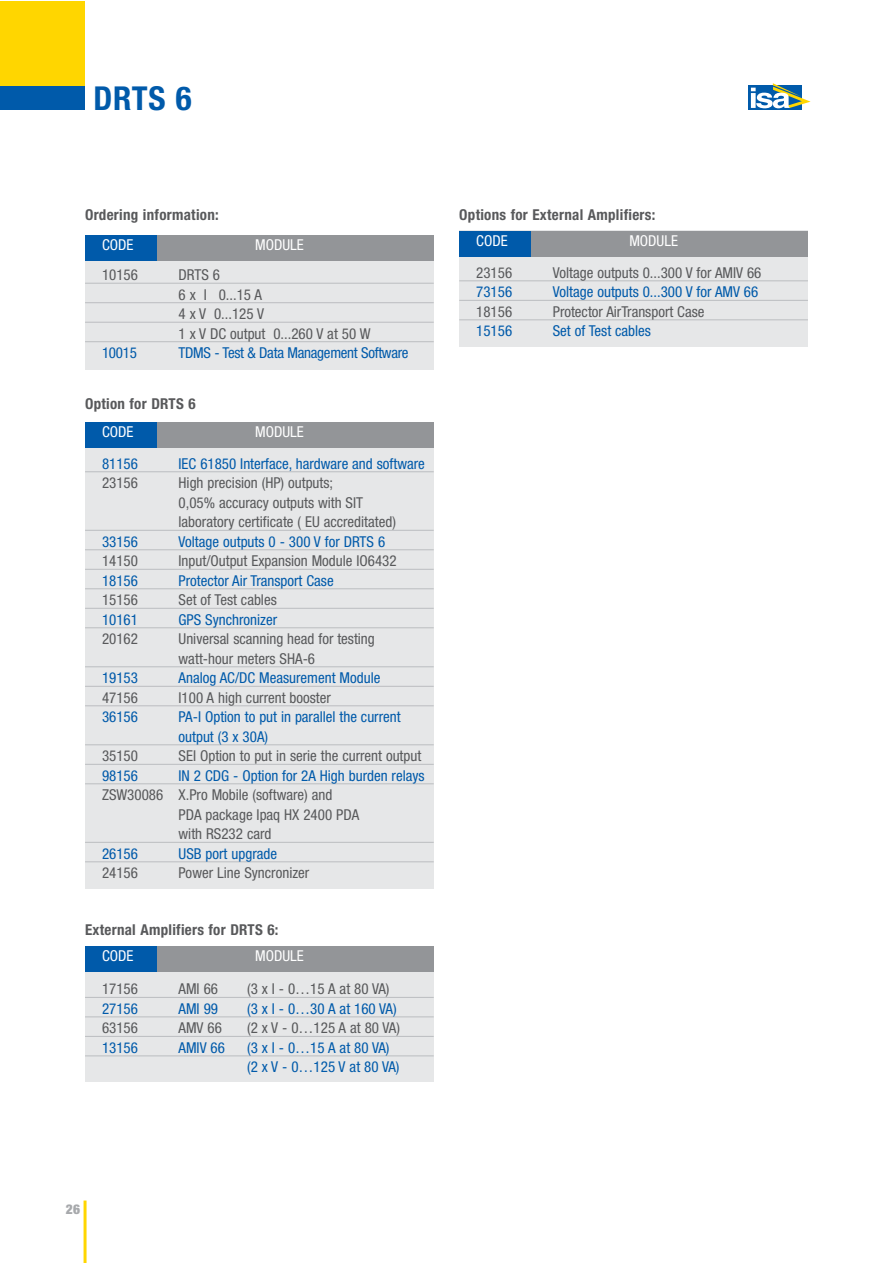
<style>
.page{position:relative;width:893px;height:1263px;background:#fff}
.page>*{position:absolute;margin:0;border:0;box-sizing:border-box;transform-origin:0 0}
.t1{font:700 condensed 33px "Helvetica Neue";color:#005aaa}
.t2{font:condensed 15px/19.5px "Helvetica Neue";color:#58595b}
.t3{font:condensed 15px/19.5px "Helvetica Neue";color:#005aaa}
.t4{font:700 condensed 15px "Helvetica Neue";letter-spacing:.02em;color:#58595b}
.t5{font:condensed 15px "Helvetica Neue";color:#fff}
.t6{font:condensed 15px "Helvetica Neue";letter-spacing:-.02em;color:#005aaa}
.t7{font:900 condensed 13.5px "Helvetica Neue";color:#a7a9ac}
</style>
<div class="page">
<div style="left:0;top:1px;width:85px;height:109px;background:#ffd600"></div>
<div style="left:0;top:86px;width:85px;height:24px;background:#005aaa"></div>
<hr style="left:84px;top:1200px;width:3px;height:63px;background:#ffd600">
<svg style="left:749px;top:85px;width:53px;height:25px"></svg>
<svg style="left:751px;top:83px;width:60px;height:25px"></svg>
<div style="left:85px;top:235px;width:349px;height:135px;background:#e6e7e8"></div>
<div style="left:85px;top:235px;width:349px;height:26px;background:#005aaa"></div>
<hr style="left:85px;top:283px;width:349px;height:1px;background:#bbbdc0">
<hr style="left:85px;top:302px;width:349px;height:1px;background:#bbbdc0">
<hr style="left:85px;top:322px;width:349px;height:1px;background:#bbbdc0">
<hr style="left:85px;top:341px;width:349px;height:1px;background:#bbbdc0">
<div style="left:157px;top:235px;width:277px;height:26px;background:#939598"></div>
<div style="left:85px;top:422px;width:349px;height:467px;background:#e6e7e8"></div>
<div style="left:85px;top:422px;width:349px;height:26px;background:#005aaa"></div>
<hr style="left:85px;top:471px;width:349px;height:1px;background:#bbbdc0">
<hr style="left:85px;top:530px;width:349px;height:1px;background:#bbbdc0">
<hr style="left:85px;top:549px;width:349px;height:1px;background:#bbbdc0">
<hr style="left:85px;top:569px;width:349px;height:1px;background:#bbbdc0">
<hr style="left:85px;top:588px;width:349px;height:1px;background:#bbbdc0">
<hr style="left:85px;top:608px;width:349px;height:1px;background:#bbbdc0">
<hr style="left:85px;top:627px;width:349px;height:1px;background:#bbbdc0">
<hr style="left:85px;top:666px;width:349px;height:1px;background:#bbbdc0">
<hr style="left:85px;top:686px;width:349px;height:1px;background:#bbbdc0">
<hr style="left:85px;top:705px;width:349px;height:1px;background:#bbbdc0">
<hr style="left:85px;top:744px;width:349px;height:1px;background:#bbbdc0">
<hr style="left:85px;top:764px;width:349px;height:1px;background:#bbbdc0">
<hr style="left:85px;top:783px;width:349px;height:1px;background:#bbbdc0">
<hr style="left:85px;top:842px;width:349px;height:1px;background:#bbbdc0">
<hr style="left:85px;top:861px;width:349px;height:1px;background:#bbbdc0">
<div style="left:157px;top:422px;width:277px;height:26px;background:#939598"></div>
<div style="left:85px;top:946px;width:349px;height:135px;background:#e6e7e8"></div>
<div style="left:85px;top:946px;width:349px;height:26px;background:#005aaa"></div>
<hr style="left:85px;top:997px;width:349px;height:1px;background:#bbbdc0">
<hr style="left:85px;top:1016px;width:349px;height:1px;background:#bbbdc0">
<hr style="left:85px;top:1036px;width:349px;height:1px;background:#bbbdc0">
<hr style="left:85px;top:1055px;width:349px;height:1px;background:#bbbdc0">
<div style="left:157px;top:946px;width:277px;height:26px;background:#939598"></div>
<div style="left:459px;top:231px;width:349px;height:116px;background:#e6e7e8"></div>
<div style="left:459px;top:231px;width:349px;height:25px;background:#005aaa"></div>
<hr style="left:459px;top:280px;width:349px;height:1px;background:#bbbdc0">
<hr style="left:459px;top:300px;width:349px;height:1px;background:#bbbdc0">
<hr style="left:459px;top:319px;width:349px;height:1px;background:#bbbdc0">
<div style="left:531px;top:231px;width:277px;height:25px;background:#939598"></div>
<h1 class="t1" style="left:94px;top:86px;width:100px">DRTS 6</h1>
<p class="t4" style="left:85px;top:210px;width:135px">Ordering information:</p>
<p class="t5" style="left:102px;top:240px;width:33px">CODE</p>
<p class="t5" style="left:255px;top:240px;width:50px">MODULE</p>
<p class="t2" style="left:102px;top:266px;width:37px">10156</p>
<p class="t2" style="left:179px;top:266px;width:193px">DRTS 6<br>6 x I 0...15 A<br>4 x V 0...125 V<br>1 x V DC output 0...260 V at 50 W</p>
<p class="t3" style="left:102px;top:344px;width:36px">10015</p>
<p class="t6" style="left:179px;top:347px;width:231px">TDMS - Test &amp; Data Management Software</p>
<p class="t4" style="left:85px;top:399px;width:112px">Option for DRTS 6</p>
<p class="t5" style="left:102px;top:427px;width:33px">CODE</p>
<p class="t5" style="left:255px;top:427px;width:50px">MODULE</p>
<p class="t3" style="left:102px;top:455px;width:37px">81156</p>
<p class="t3" style="left:179px;top:455px;width:248px">IEC 61850 Interface, hardware and software</p>
<p class="t2" style="left:102px;top:474px;width:37px">23156</p>
<p class="t2" style="left:179px;top:474px;width:219px">High precision (HP) outputs;<br>0,05% accuracy outputs with SIT laboratory certificate ( EU accreditated)</p>
<p class="t3" style="left:102px;top:533px;width:37px">33156</p>
<p class="t3" style="left:179px;top:533px;width:208px">Voltage outputs 0 - 300 V for DRTS 6</p>
<p class="t2" style="left:102px;top:552px;width:37px">14150</p>
<p class="t2" style="left:179px;top:552px;width:220px">Input/Output Expansion Module IO6432</p>
<p class="t3" style="left:102px;top:572px;width:37px">18156</p>
<p class="t3" style="left:179px;top:572px;width:157px">Protector Air Transport Case</p>
<p class="t2" style="left:102px;top:591px;width:37px">15156</p>
<p class="t2" style="left:179px;top:591px;width:100px">Set of Test cables</p>
<p class="t3" style="left:102px;top:611px;width:37px">10161</p>
<p class="t3" style="left:179px;top:611px;width:100px">GPS Synchronizer</p>
<p class="t2" style="left:102px;top:630px;width:37px">20162</p>
<p class="t2" style="left:179px;top:630px;width:198px">Universal scanning head for testing watt-hour meters SHA-6</p>
<p class="t3" style="left:102px;top:669px;width:37px">19153</p>
<p class="t3" style="left:179px;top:669px;width:203px">Analog AC/DC Measurement Module</p>
<p class="t2" style="left:102px;top:689px;width:37px">47156</p>
<p class="t2" style="left:179px;top:689px;width:154px">I100 A high current booster</p>
<p class="t3" style="left:102px;top:708px;width:37px">36156</p>
<p class="t3" style="left:179px;top:708px;width:224px">PA-I Option to put in parallel the current output (3 x 30A)</p>
<p class="t2" style="left:102px;top:747px;width:37px">35150</p>
<p class="t2" style="left:179px;top:747px;width:244px">SEI Option to put in serie the current output</p>
<p class="t3" style="left:102px;top:767px;width:37px">98156</p>
<p class="t3" style="left:179px;top:767px;width:248px">IN 2 CDG - Option for 2A High burden relays</p>
<p class="t2" style="left:179px;top:786px;width:182px;text-indent:-77px">ZSW30086 X.Pro Mobile (software) and<br>PDA package Ipaq HX 2400 PDA with RS232 card</p>
<p class="t3" style="left:102px;top:845px;width:37px">26156</p>
<p class="t3" style="left:179px;top:845px;width:100px">USB port upgrade</p>
<p class="t2" style="left:102px;top:864px;width:37px">24156</p>
<p class="t2" style="left:179px;top:864px;width:132px">Power Line Syncronizer</p>
<p class="t4" style="left:85px;top:924px;width:195px">External Amplifiers for DRTS 6:</p>
<p class="t5" style="left:102px;top:951px;width:33px">CODE</p>
<p class="t5" style="left:255px;top:951px;width:50px">MODULE</p>
<p class="t2" style="left:102px;top:980px;width:37px">17156</p>
<p class="t2" style="left:179px;top:980px;width:41px">AMI 66</p>
<p class="t2" style="left:247px;top:980px;width:144px">(3 x I - 0…15 A at 80 VA)</p>
<p class="t3" style="left:102px;top:1000px;width:37px">27156</p>
<p class="t3" style="left:179px;top:1000px;width:41px">AMI 99</p>
<p class="t3" style="left:247px;top:1000px;width:151px">(3 x I - 0…30 A at 160 VA)</p>
<p class="t2" style="left:102px;top:1019px;width:37px">63156</p>
<p class="t2" style="left:179px;top:1019px;width:45px">AMV 66</p>
<p class="t2" style="left:247px;top:1019px;width:154px">(2 x V - 0…125 A at 80 VA)</p>
<p class="t3" style="left:102px;top:1039px;width:37px">13156</p>
<p class="t3" style="left:179px;top:1039px;width:48px">AMIV 66</p>
<p class="t3" style="left:247px;top:1039px;width:154px">(3 x I - 0…15 A at 80 VA) (2 x V - 0…125 V at 80 VA)</p>
<p class="t4" style="left:459px;top:210px;width:198px">Options for External Amplifiers:</p>
<p class="t5" style="left:476px;top:235px;width:33px">CODE</p>
<p class="t5" style="left:629px;top:235px;width:50px">MODULE</p>
<p class="t2" style="left:476px;top:264px;width:37px">23156</p>
<p class="t2" style="left:553px;top:264px;width:210px">Voltage outputs 0...300 V for AMIV 66</p>
<p class="t3" style="left:476px;top:284px;width:37px">73156</p>
<p class="t3" style="left:553px;top:284px;width:207px">Voltage outputs 0...300 V for AMV 66</p>
<p class="t2" style="left:476px;top:303px;width:37px">18156</p>
<p class="t2" style="left:553px;top:303px;width:153px">Protector AirTransport Case</p>
<p class="t3" style="left:476px;top:323px;width:37px">15156</p>
<p class="t3" style="left:553px;top:323px;width:100px">Set of Test cables</p>
<p class="t7" style="left:66px;top:1204px;width:16px">26</p>
</div>
